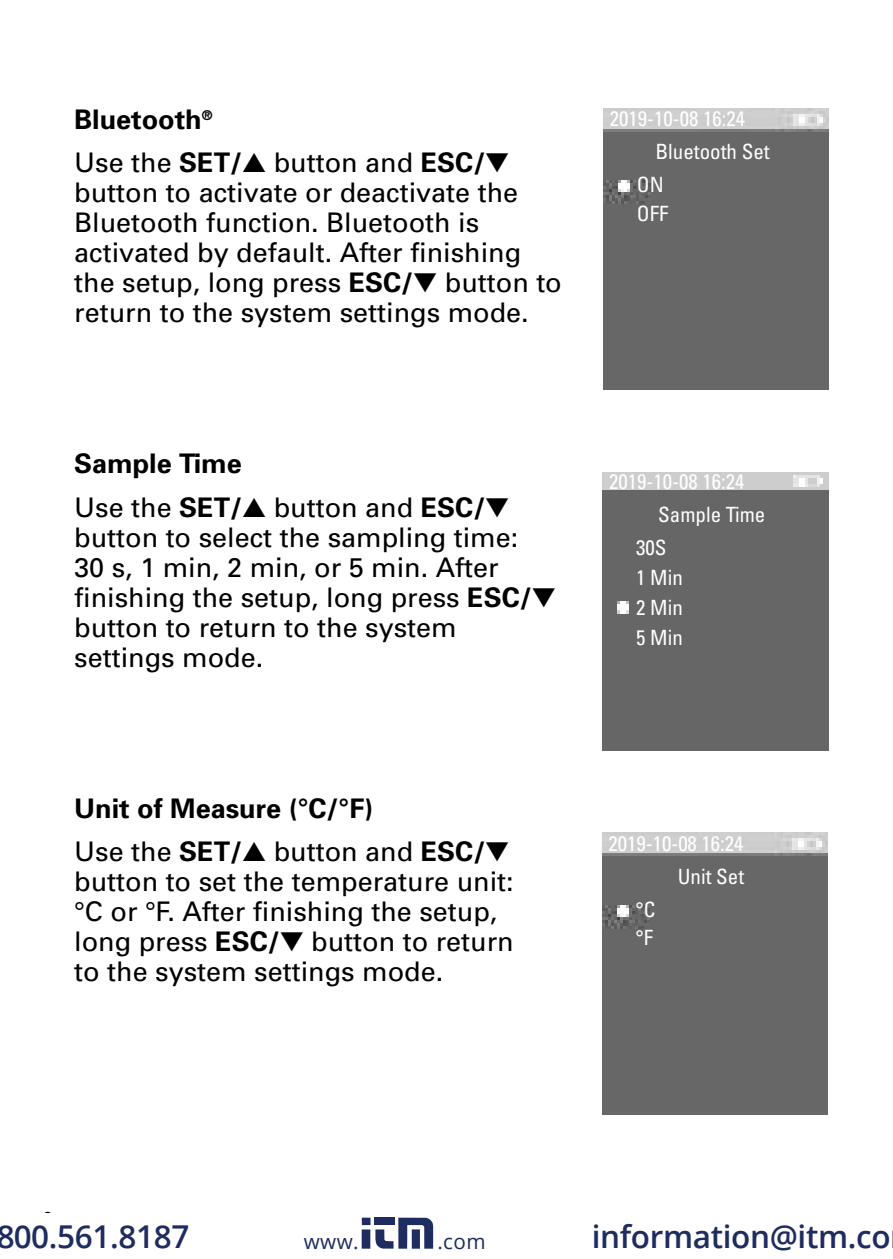
<style>
.page{position:relative;width:893px;height:1259px;background:#fff}
.page>*{position:absolute;margin:0;border:0;box-sizing:border-box;transform-origin:0 0}
.t1{font:600 31.5px "Open Sans";letter-spacing:-.01em;color:#1e2c5f}
.t2{font:27px/30px "Univers";color:#000}
.t3{font:700 27px/43.5px "Univers";color:#000}
.t4{font:500 24px "Avenir";color:#000;scale:.8 1}
.t5{font:condensed 21px/30px "Univers";color:#fff;text-align:justify}
.t6{font:20.7px "Open Sans";letter-spacing:.02em;color:#1e2c5f}
.s1{font-weight:400}
.s2{font-weight:700}
</style>
<div class="page">
<div style="left:603px;top:472px;width:225px;height:279px;background:#666"></div>
<img style="left:604px;top:108px;width:225px;height:282px">
<img style="left:602px;top:832px;width:225px;height:282px">
<div style="left:362px;top:1217px;width:8px;height:8px;background:#1e2c5f"></div>
<div style="left:374px;top:1217px;width:21px;height:8px;background:#1e2c5f"></div>
<div style="left:362px;top:1229px;width:8px;height:19px;background:#1e2c5f"></div>
<svg style="left:375px;top:1217px;width:58px;height:31px"></svg>
<p class="t3" style="left:74px;top:97px;width:437px">Bluetooth<sup>®<br></sup><span class="s1">Use the</span> SET/▲ <span class="s1">button and</span> ESC/▼</p>
<p class="t2" style="left:74px;top:178px;width:489px">button to activate or deactivate the Bluetooth function. Bluetooth is activated by default. After finishing the setup, long press <span class="s2">ESC/</span>▼ button to return to the system settings mode.</p>
<p class="t5" style="left:610px;top:103px;width:137px">2019-10-08 16:24</p>
<p class="t5" style="left:655px;top:136px;width:116px">Bluetooth Set</p>
<p class="t5" style="left:637px;top:169px;width:28px">ON</p>
<p class="t5" style="left:637px;top:198px;width:33px">OFF</p>
<p class="t3" style="left:74px;top:442px;width:437px">Sample Time<br><span class="s1">Use the</span> SET/▲ <span class="s1">button and</span> ESC/▼</p>
<p class="t2" style="left:74px;top:522px;width:483px">button to select the sampling time:<br>30 s, 1 min, 2 min, or 5 min. After finishing the setup, long press <span class="s2">ESC/</span>▼ button to return to the system settings mode.</p>
<p class="t3" style="left:74px;top:786px;width:437px">Unit of Measure (°C/°F)<br><span class="s1">Use the</span> SET/▲ <span class="s1">button and</span> ESC/▼</p>
<p class="t2" style="left:74px;top:867px;width:441px">button to set the temperature unit: °C or °F. After finishing the setup, long press <span class="s2">ESC/</span>▼ button to return to the system settings mode.</p>
<p class="t5" style="left:609px;top:466px;width:137px">2019-10-08 16:24</p>
<p class="t5" style="left:658px;top:499px;width:109px">Sample Time</p>
<p class="t5" style="left:636px;top:532px;width:32px">30S</p>
<p class="t5" style="left:636px;top:562px;width:48px">1 Min 2 Min 5 Min</p>
<p class="t5" style="left:608px;top:828px;width:137px">2019-10-08 16:24</p>
<p class="t5" style="left:678px;top:861px;width:68px">Unit Set</p>
<p class="t5" style="left:635px;top:894px;width:22px">°C</p>
<p class="t5" style="left:635px;top:922px;width:19px">°F</p>
<p class="t4" style="left:43px;top:1206px;width:15px">8</p>
<p class="t1" style="left:-4px;top:1215px;width:195px">800.561.8187</p>
<p class="t6" style="left:304px;top:1227px;width:56px">www.</p>
<p class="t6" style="left:437px;top:1227px;width:50px">.com</p>
<p class="t1" style="left:592px;top:1215px;width:300px">information@itm.co</p>
</div>
